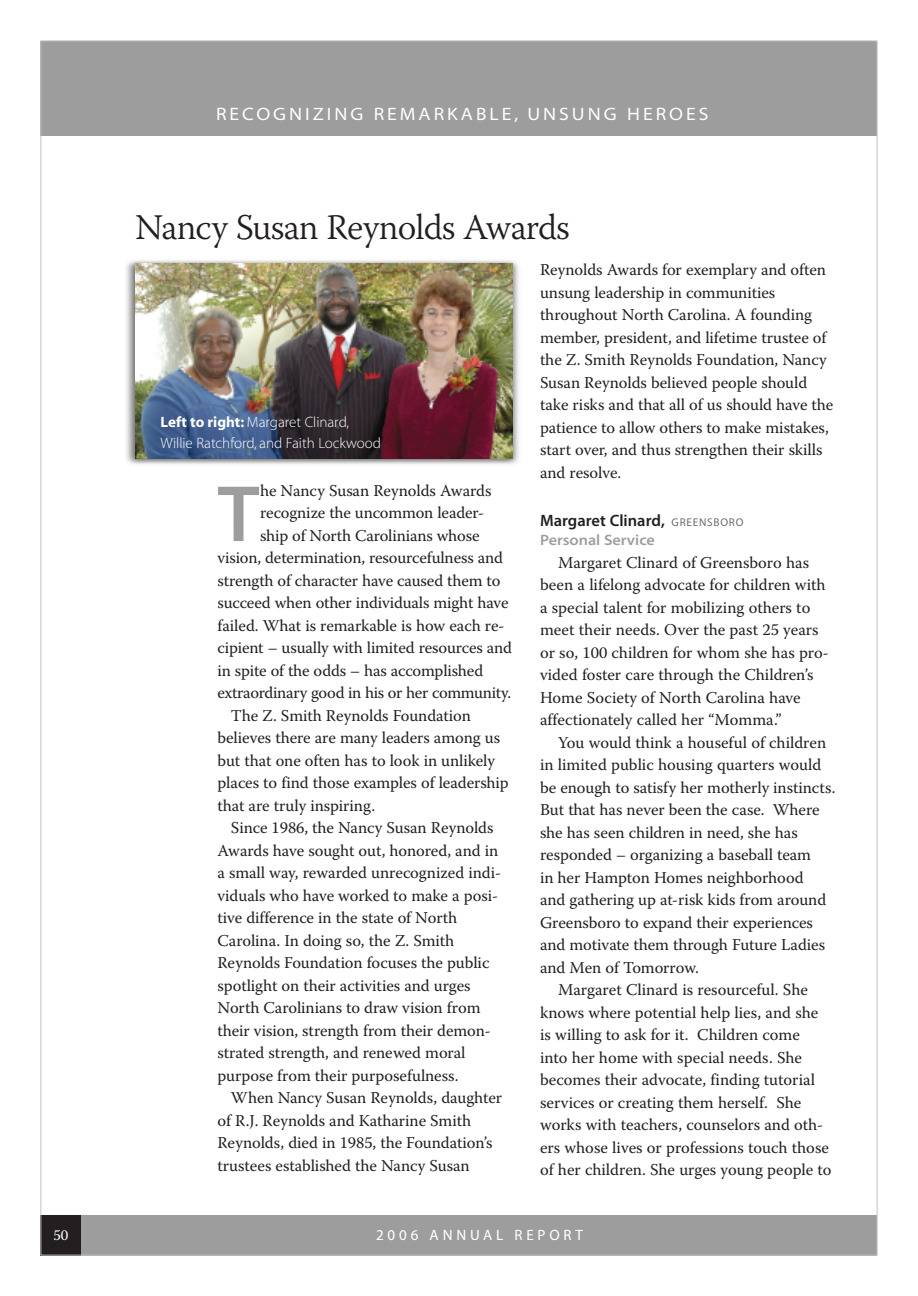
<style>
.page{position:relative;width:918px;height:1296px;background:#fff}
.page>*{position:absolute;margin:0;border:0;box-sizing:border-box;transform-origin:0 0}
.t1{font:80.4px "Myriad MM.565.wt.600.wd";color:#9d9d9e}
.t2{font:300 36px "Warnock Pro";letter-spacing:-.025em;color:#231f20}
.t3{font:18px "Myriad MM.215.wt.700.wd";letter-spacing:.165em;color:#fff}
.t4{font:16.5px/22.5px "Warnock Pro";letter-spacing:-.005em;color:#231f20}
.t5{font:600 16.5px "Myriad Pro";color:#231f20}
.t6{font:15px/21px "Myriad MM.215.wt.600.wd";color:#fff}
.t7{font:15px "Myriad MM.412.wt.601.wd";letter-spacing:.255em;color:#fff}
.t8{font:15px "Myriad MM.215.wt.700.wd";color:#9d9d9e}
.t9{font:15px "Warnock Pro";color:#fff}
.s1{font-family:"Myriad MM.700.wt.600.wd"}
.s2{font-family:"Myriad MM.412.wt.601.wd";font-weight:400;font-size:11.25px;color:#6c6d70}
</style>
<div class="page">
<div style="left:40px;top:41px;width:838px;height:94px;background:#9d9d9e"></div>
<div style="left:40px;top:1215px;width:838px;height:41px;background:#9d9d9e"></div>
<div style="left:40px;top:1215px;width:41px;height:41px;background:#231f20"></div>
<img style="left:126px;top:260px;width:393px;height:205px">
<img style="left:135px;top:263px;width:378px;height:196px">
<p class="t9" style="left:53px;top:1229px;width:17px">50</p>
<p class="t3" style="left:216px;top:107px;width:494px">RECOGNIZING REMARKABLE, UNSUNG HEROES</p>
<h2 class="t2" style="left:135px;top:213px;width:437px">Nancy Susan Reynolds Awards</h2>
<p class="t6" style="left:161px;top:413px;width:222px"><span class="s1">Left to right:</span> Margaret Clinard,<br>Willie Ratchford, and Faith Lockwood</p>
<h1 class="t1" style="left:218px;top:484px;width:44px">T</h1>
<p class="t4" style="left:260px;top:481px;width:233px">he Nancy Susan Reynolds Awards</p>
<p class="t4" style="left:260px;top:503px;width:226px">recognize the uncommon leader-</p>
<p class="t4" style="left:260px;top:526px;width:221px">ship of North Carolinians whose</p>
<p class="t4" style="left:217px;top:548px;width:287px">vision, determination, resourcefulness and</p>
<p class="t4" style="left:217px;top:571px;width:284px">strength of character have caused them to</p>
<p class="t4" style="left:217px;top:593px;width:293px">succeed when other individuals might have</p>
<p class="t4" style="left:217px;top:616px;width:288px">failed. What is remarkable is how each re-</p>
<p class="t4" style="left:217px;top:638px;width:296px">cipient – usually with limited resources and</p>
<p class="t4" style="left:217px;top:661px;width:267px">in spite of the odds – has accomplished</p>
<p class="t4" style="left:217px;top:683px;width:295px">extraordinary good in his or her community.</p>
<p class="t4" style="left:231px;top:706px;width:242px">The Z. Smith Reynolds Foundation</p>
<p class="t4" style="left:217px;top:728px;width:284px">believes there are many leaders among us</p>
<p class="t4" style="left:217px;top:751px;width:279px">but that one often has to look in unlikely</p>
<p class="t4" style="left:217px;top:773px;width:293px">places to find those examples of leadership</p>
<p class="t4" style="left:217px;top:796px;width:159px">that are truly inspiring.</p>
<p class="t4" style="left:231px;top:818px;width:264px">Since 1986, the Nancy Susan Reynolds</p>
<p class="t4" style="left:217px;top:841px;width:282px">Awards have sought out, honored, and in</p>
<p class="t4" style="left:217px;top:863px;width:285px">a small way, rewarded unrecognized indi-</p>
<p class="t4" style="left:217px;top:886px;width:282px">viduals who have worked to make a posi-</p>
<p class="t4" style="left:217px;top:908px;width:241px">tive difference in the state of North</p>
<p class="t4" style="left:217px;top:931px;width:238px">Carolina. In doing so, the Z. Smith</p>
<p class="t4" style="left:217px;top:953px;width:273px">Reynolds Foundation focuses the public</p>
<p class="t4" style="left:218px;top:976px;width:255px">spotlight on their activities and urges</p>
<p class="t4" style="left:218px;top:998px;width:265px">North Carolinians to draw vision from</p>
<p class="t4" style="left:218px;top:1021px;width:275px">their vision, strength from their demon-</p>
<p class="t4" style="left:217px;top:1043px;width:250px">strated strength, and renewed moral</p>
<p class="t4" style="left:217px;top:1066px;width:243px">purpose from their purposefulness.</p>
<p class="t4" style="left:231px;top:1088px;width:273px">When Nancy Susan Reynolds, daughter</p>
<p class="t4" style="left:218px;top:1111px;width:255px">of R.J. Reynolds and Katharine Smith</p>
<p class="t4" style="left:217px;top:1133px;width:277px">Reynolds, died in 1985, the Foundation’s</p>
<p class="t4" style="left:217px;top:1156px;width:254px">trustees established the Nancy Susan</p>
<p class="t4" style="left:540px;top:260px;width:295px">Reynolds Awards for exemplary and often unsung leadership in communities throughout North Carolina. A founding member, president, and lifetime trustee of the Z. Smith Reynolds Foundation, Nancy Susan Reynolds believed people should take risks and that all of us should have the patience to allow others to make mistakes, start over, and thus strengthen their skills and resolve.</p>
<p class="t5" style="left:540px;top:514px;width:205px">Margaret Clinard, <span class="s2">GREENSBORO</span></p>
<p class="t8" style="left:540px;top:535px;width:116px">Personal Service</p>
<p class="t4" style="left:540px;top:553px;width:290px;text-indent:18px">Margaret Clinard of Greensboro has been a lifelong advocate for children with a special talent for mobilizing others to meet their needs. Over the past 25 years or so, 100 children for whom she has pro&shy;vided foster care through the Children’s Home Society of North Carolina have affectionately called her “Momma.”</p>
<p class="t4" style="left:558px;top:733px;width:270px">You would think a houseful of children</p>
<p class="t4" style="left:540px;top:755px;width:283px">in limited public housing quarters would</p>
<p class="t4" style="left:540px;top:778px;width:297px">be enough to satisfy her motherly instincts.</p>
<p class="t4" style="left:540px;top:800px;width:281px">But that has never been the case. Where</p>
<p class="t4" style="left:540px;top:823px;width:259px">she has seen children in need, she has</p>
<p class="t4" style="left:540px;top:845px;width:273px">responded – organizing a baseball team</p>
<p class="t4" style="left:540px;top:868px;width:265px">in her Hampton Homes neighborhood</p>
<p class="t4" style="left:540px;top:890px;width:288px">and gathering up at-risk kids from around</p>
<p class="t4" style="left:540px;top:913px;width:274px">Greensboro to expand their experiences</p>
<p class="t4" style="left:540px;top:935px;width:287px">and motivate them through Future Ladies</p>
<p class="t4" style="left:540px;top:958px;width:160px">and Men of Tomorrow.</p>
<p class="t4" style="left:558px;top:980px;width:251px">Margaret Clinard is resourceful. She</p>
<p class="t4" style="left:540px;top:1003px;width:280px">knows where potential help lies, and she</p>
<p class="t4" style="left:540px;top:1025px;width:261px">is willing to ask for it. Children come</p>
<p class="t4" style="left:540px;top:1048px;width:264px">into her home with special needs. She</p>
<p class="t4" style="left:540px;top:1070px;width:276px">becomes their advocate, finding tutorial</p>
<p class="t4" style="left:540px;top:1093px;width:263px">services or creating them herself. She</p>
<p class="t4" style="left:540px;top:1115px;width:285px">works with teachers, counselors and oth-</p>
<p class="t4" style="left:540px;top:1138px;width:291px">ers whose lives or professions touch those</p>
<p class="t4" style="left:540px;top:1160px;width:293px">of her children. She urges young people to</p>
<p class="t7" style="left:376px;top:1229px;width:208px">2006 ANNUAL REPORT</p>
</div>
